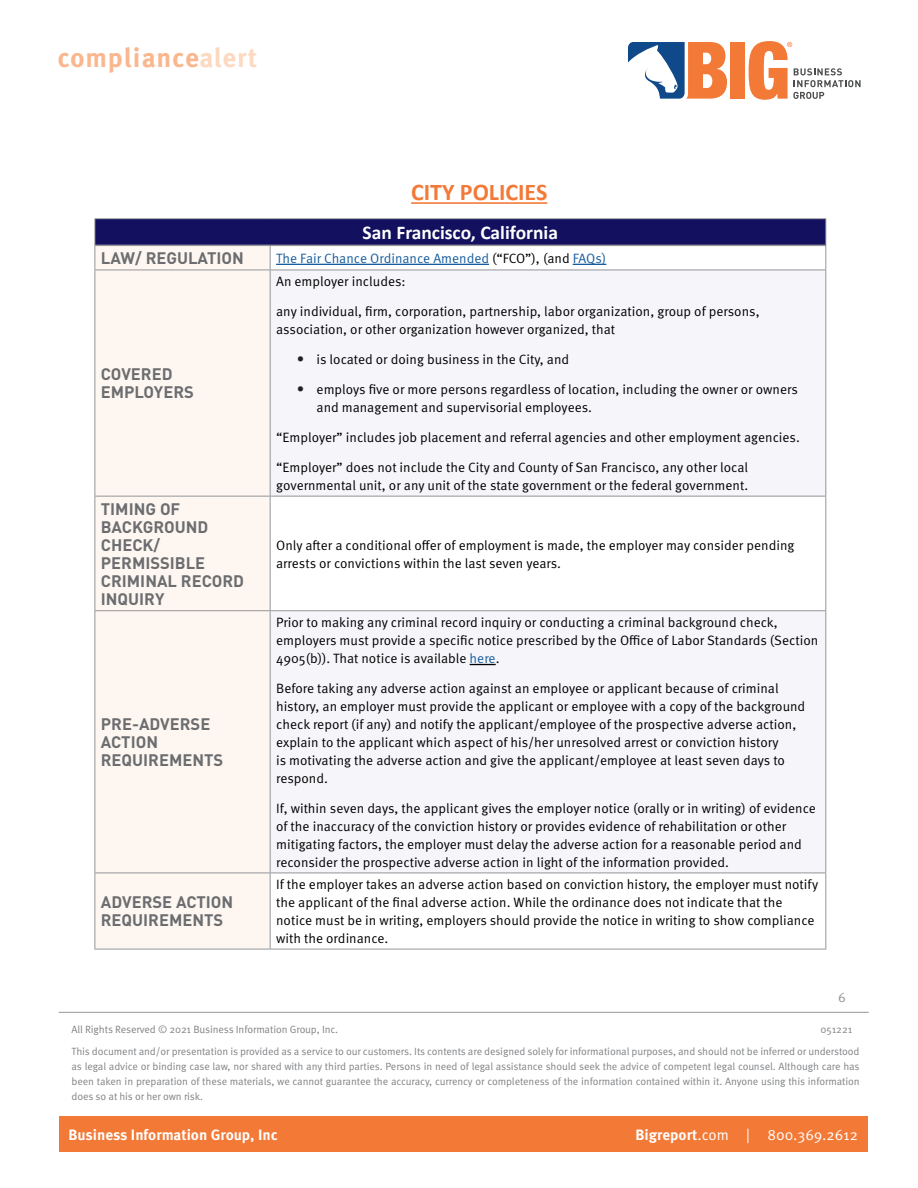
<style>
.page{position:relative;width:918px;height:1188px;background:#fff}
.page>*{position:absolute;margin:0;border:0;box-sizing:border-box;transform-origin:0 0}
.t1{font:700 27px "Meta OT";letter-spacing:.025em;color:#fab78e}
.t2{font:700 24px "Calibri";color:#f37937}
.t3{font:700 19.5px "Calibri";color:#fff}
.Table{font:700 16.5px/18px "DINOT";color:#6c6d70}
.t4{font:700 15px "Meta OT";color:#fff}
.t5{font:15px "Meta OT Norm";color:#fff}
.t6{font:13.5px/18px "Meta OT Norm";color:#000}
.t7{font:13.5px "Meta OT Norm";color:#175d9e}
.t8{font:13.5px "Meta OT Norm";color:#939598}
.t9{font:10.5px/15px "Meta OT Norm";letter-spacing:-.01em;color:#808285}
.s1{color:#fdd9c1}
.s2{color:#000}
.s3{font-family:"Calibri";font-size:16.5px;color:#231f20}
.s4{color:#175d9e}
.s5{font-family:"Meta OT";font-weight:700}
</style>
<div class="page">
<hr style="left:59px;top:1012px;width:810px;height:1px;background:#939598">
<div style="left:59px;top:1116px;width:809px;height:36px;background:#f37937"></div>
<div style="left:730px;top:42px;width:15px;height:57px;background:#f37937"></div>
<svg style="left:749px;top:41px;width:112px;height:59px"></svg>
<svg style="left:628px;top:42px;width:99px;height:57px"></svg>
<hr style="left:411px;top:202px;width:136px;height:2px;background:#f37937">
<div style="left:95px;top:219px;width:731px;height:26px;background:#12105f"></div>
<div style="left:95px;top:246px;width:175px;height:703px;background:#fef7f1"></div>
<svg style="left:271px;top:495px;width:554px;height:378px;fill:#f5f5fa"></svg>
<hr style="left:94px;top:218px;width:176px;height:1px;background:#939598">
<hr style="left:270px;top:218px;width:556px;height:1px;background:#939598">
<hr style="left:95px;top:245px;width:175px;height:1px;background:#939598">
<hr style="left:270px;top:245px;width:555px;height:1px;background:#939598">
<svg style="left:94px;top:219px;width:1px;height:51px"></svg>
<svg style="left:270px;top:246px;width:1px;height:24px"></svg>
<svg style="left:825px;top:219px;width:1px;height:51px"></svg>
<hr style="left:94px;top:270px;width:176px;height:1px;background:#939598">
<hr style="left:94px;top:270px;width:1px;height:226px;background:#939598">
<hr style="left:270px;top:270px;width:556px;height:1px;background:#939598">
<hr style="left:270px;top:270px;width:1px;height:226px;background:#939598">
<hr style="left:825px;top:270px;width:1px;height:226px;background:#939598">
<hr style="left:94px;top:496px;width:176px;height:1px;background:#939598">
<hr style="left:94px;top:497px;width:1px;height:113px;background:#939598">
<hr style="left:270px;top:496px;width:556px;height:1px;background:#939598">
<hr style="left:270px;top:497px;width:1px;height:113px;background:#939598">
<hr style="left:825px;top:497px;width:1px;height:113px;background:#939598">
<hr style="left:94px;top:610px;width:176px;height:1px;background:#939598">
<hr style="left:94px;top:611px;width:1px;height:262px;background:#939598">
<hr style="left:270px;top:610px;width:556px;height:1px;background:#939598">
<hr style="left:270px;top:611px;width:1px;height:262px;background:#939598">
<hr style="left:825px;top:611px;width:1px;height:262px;background:#939598">
<hr style="left:94px;top:873px;width:176px;height:1px;background:#939598">
<hr style="left:94px;top:873px;width:1px;height:76px;background:#939598">
<hr style="left:270px;top:873px;width:556px;height:1px;background:#939598">
<hr style="left:270px;top:873px;width:1px;height:76px;background:#939598">
<hr style="left:825px;top:873px;width:1px;height:76px;background:#939598">
<hr style="left:94px;top:949px;width:176px;height:1px;background:#939598">
<hr style="left:270px;top:949px;width:556px;height:1px;background:#939598">
<hr style="left:276px;top:264px;width:213px;height:1px;background:#175d9e">
<hr style="left:573px;top:264px;width:33px;height:1px;background:#175d9e">
<svg style="left:470px;top:664px;width:26px;height:1px"></svg>
<h1 class="t1" style="left:57px;top:41px;width:201px">compliance<span class="s1">alert</span></h1>
<p class="t2" style="left:411px;top:175px;width:138px">CITY POLICIES</p>
<p class="t3" style="left:363px;top:219px;width:197px">San Francisco, California</p>
<p class="Table" style="left:101px;top:249px;width:144px">LAW/ REGULATION</p>
<p class="t7" style="left:276px;top:250px;width:332px">The Fair Chance Ordinance Amended <span class="s2">(“FCO”), (and</span> FAQs)</p>
<p class="Table" style="left:101px;top:365px;width:95px">COVERED<br>EMPLOYERS</p>
<p class="Table" style="left:101px;top:499px;width:145px">TIMING OF<br>BACKGROUND<br>CHECK/<br>PERMISSIBLE<br>CRIMINAL RECORD<br>INQUIRY</p>
<p class="Table" style="left:101px;top:715px;width:124px">PRE-ADVERSE<br>ACTION<br>REQUIREMENTS</p>
<p class="Table" style="left:101px;top:893px;width:134px">ADVERSE ACTION<br>REQUIREMENTS</p>
<p class="t6" style="left:276px;top:273px;width:131px">An employer includes:</p>
<p class="t6" style="left:276px;top:303px;width:485px">any individual, firm, corporation, partnership, labor organization, group of persons, association, or other organization however organized, that</p>
<p class="t6" style="left:296px;top:351px;width:274px"><span class="s3">•</span> is located or doing business in the City, and</p>
<p class="t6" style="left:317px;top:381px;width:483px;text-indent:-20px"><span class="s3">•</span> employs five or more persons regardless of location, including the owner or owners and management and supervisorial employees.</p>
<p class="t6" style="left:276px;top:429px;width:525px">“Employer” includes job placement and referral agencies and other employment agencies.</p>
<p class="t6" style="left:276px;top:459px;width:474px">“Employer” does not include the City and County of San Francisco, any other local governmental unit, or any unit of the state government or the federal government.</p>
<p class="t6" style="left:276px;top:536px;width:520px">Only after a conditional offer of employment is made, the employer may consider pending arrests or convictions within the last seven years.</p>
<p class="t6" style="left:276px;top:613px;width:544px">Prior to making any criminal record inquiry or conducting a criminal background check, employers must provide a specific notice prescribed by the Office of Labor Standards (Section<br>4905(b)). That notice is available <span class="s4">here</span>.</p>
<p class="t6" style="left:276px;top:679px;width:531px">Before taking any adverse action against an employee or applicant because of criminal history, an employer must provide the applicant or employee with a copy of the background check report (if any) and notify the applicant/employee of the prospective adverse action, explain to the applicant which aspect of his/her unresolved arrest or conviction history<br>is motivating the adverse action and give the applicant/employee at least seven days to respond.</p>
<p class="t6" style="left:276px;top:799px;width:541px">If, within seven days, the applicant gives the employer notice (orally or in writing) of evidence of the inaccuracy of the conviction history or provides evidence of rehabilitation or other mitigating factors, the employer must delay the adverse action for a reasonable period and reconsider the prospective adverse action in light of the information provided.</p>
<p class="t6" style="left:276px;top:876px;width:544px">If the employer takes an adverse action based on conviction history, the employer must notify the applicant of the final adverse action. While the ordinance does not indicate that the notice must be in writing, employers should provide the notice in writing to show compliance with the ordinance.</p>
<p class="t8" style="left:838px;top:989px;width:9px">6</p>
<p class="t9" style="left:72px;top:1019px;width:790px;line-height:21.8px">All Rights Reserved © 2021 Business Information Group, Inc.<br>This document and/or presentation is provided as a service to our customers. Its contents are designed solely for informational purposes, and should not be inferred or understood</p>
<p class="t9" style="left:72px;top:1059px;width:789px;text-align:justify">as legal advice or binding case law, nor shared with any third parties. Persons in need of legal assistance should seek the advice of competent legal counsel. Although care has been taken in preparation of these materials, we cannot guarantee the accuracy, currency or completeness of the information contained within it. Anyone using this information does so at his or her own risk.</p>
<p class="t9" style="left:820px;top:1022px;width:33px">051221</p>
<p class="t4" style="left:68px;top:1125px;width:211px">Business Information Group, Inc</p>
<p class="t5" style="left:635px;top:1125px;width:224px"><span class="s5">Bigreport</span>.com | 800.369.2612</p>
</div>
